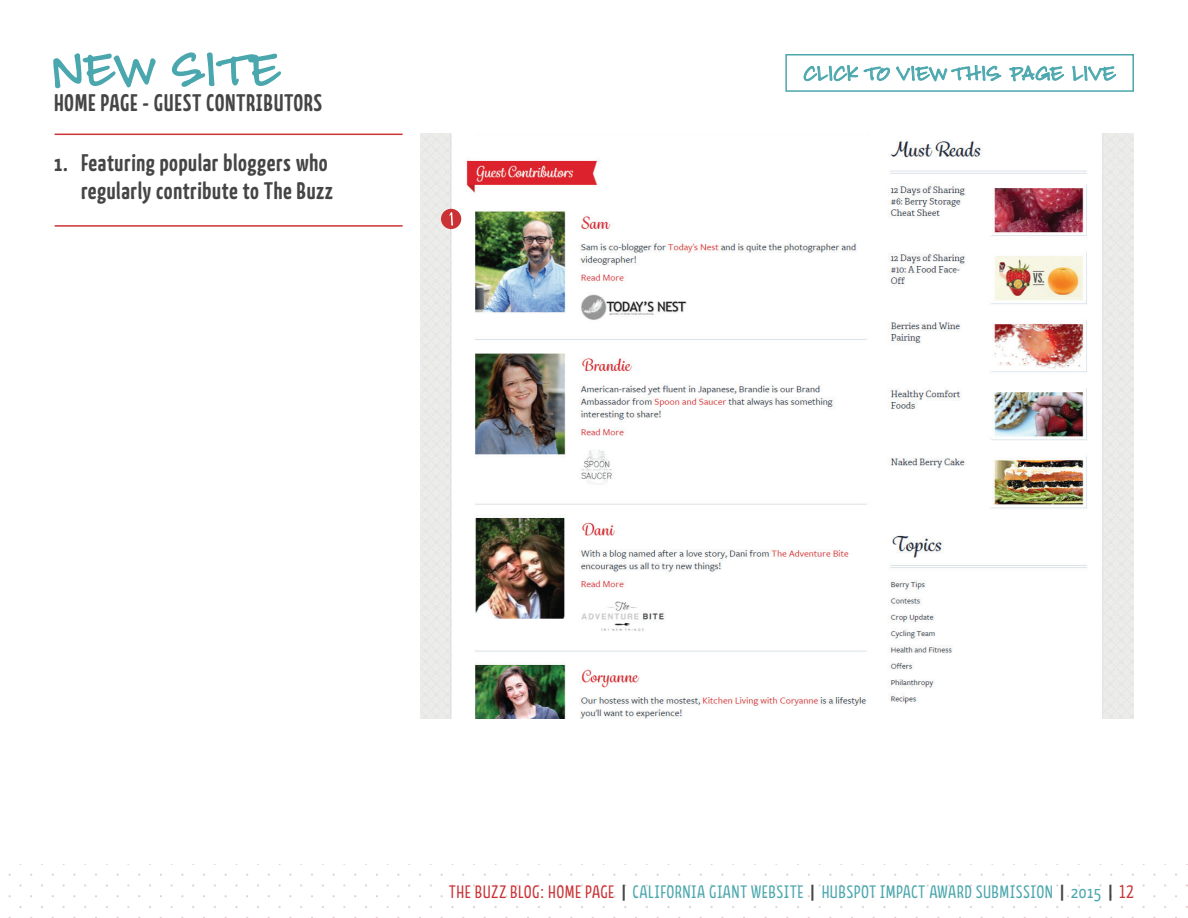
<style>
.page{position:relative;width:1188px;height:918px;background:#fff}
.page>*{position:absolute;margin:0;border:0;box-sizing:border-box;transform-origin:0 0}
.t1{font:72px "Louisiana";letter-spacing:.05em;color:#4aa7ad}
.t2{font:31.5px "Louisiana";letter-spacing:.04em;color:#4aa7ad}
.t3{font:700 24px/28.5px "Kava Pro";letter-spacing:.025em;color:#464545;text-align:right}
.t4{font:18px "Kava Pro";letter-spacing:.025em;color:#4aa7ad}
.s1{color:#cb3235}
.s2{font-weight:700;color:#464545}
</style>
<div class="page">
<img style="left:420px;top:134px;width:714px;height:585px">
<svg style="left:53px;top:53px;width:103px;height:36px"></svg>
<svg style="left:171px;top:52px;width:110px;height:35px"></svg>
<hr style="left:55px;top:134px;width:348px;height:1px;background:#cb3235">
<hr style="left:55px;top:225px;width:348px;height:2px;background:#cb3235">
<div style="left:441px;top:209px;width:20px;height:20px;background:#cb3235;border-radius:50%"></div>
<svg style="left:449px;top:212px;width:4px;height:14px"></svg>
<svg style="left:803px;top:65px;width:87px;height:17px"></svg>
<svg style="left:896px;top:65px;width:106px;height:17px"></svg>
<svg style="left:1009px;top:65px;width:55px;height:17px"></svg>
<svg style="left:1072px;top:65px;width:44px;height:16px"></svg>
<div style="left:785px;top:54px;width:349px;height:38px;border:2px solid #4aa7ad"></div>
<h1 class="t1" style="left:54px;top:16px;width:227px">NEW SITE</h1>
<p class="t3" style="left:54px;top:88px;width:270px">HOME PAGE - GUEST CONTRIBUTORS</p>
<p class="t3" style="left:54px;top:148px;width:281px">1. Featuring popular bloggers who regularly contribute to The Buzz</p>
<h2 class="t2" style="left:804px;top:50px;width:313px">CLICK TO VIEW THIS PAGE LIVE</h2>
<p class="t4" style="left:449px;top:881px;width:687px"><span class="s1">THE BUZZ BLOG: HOME PAGE</span> <span class="s2">|</span> CALIFORNIA GIANT WEBSITE <span class="s2">|</span> HUBSPOT IMPACT AWARD SUBMISSION <span class="s2">|</span> 2015 <span class="s2">|</span> <span class="s1">12</span></p>
</div>
